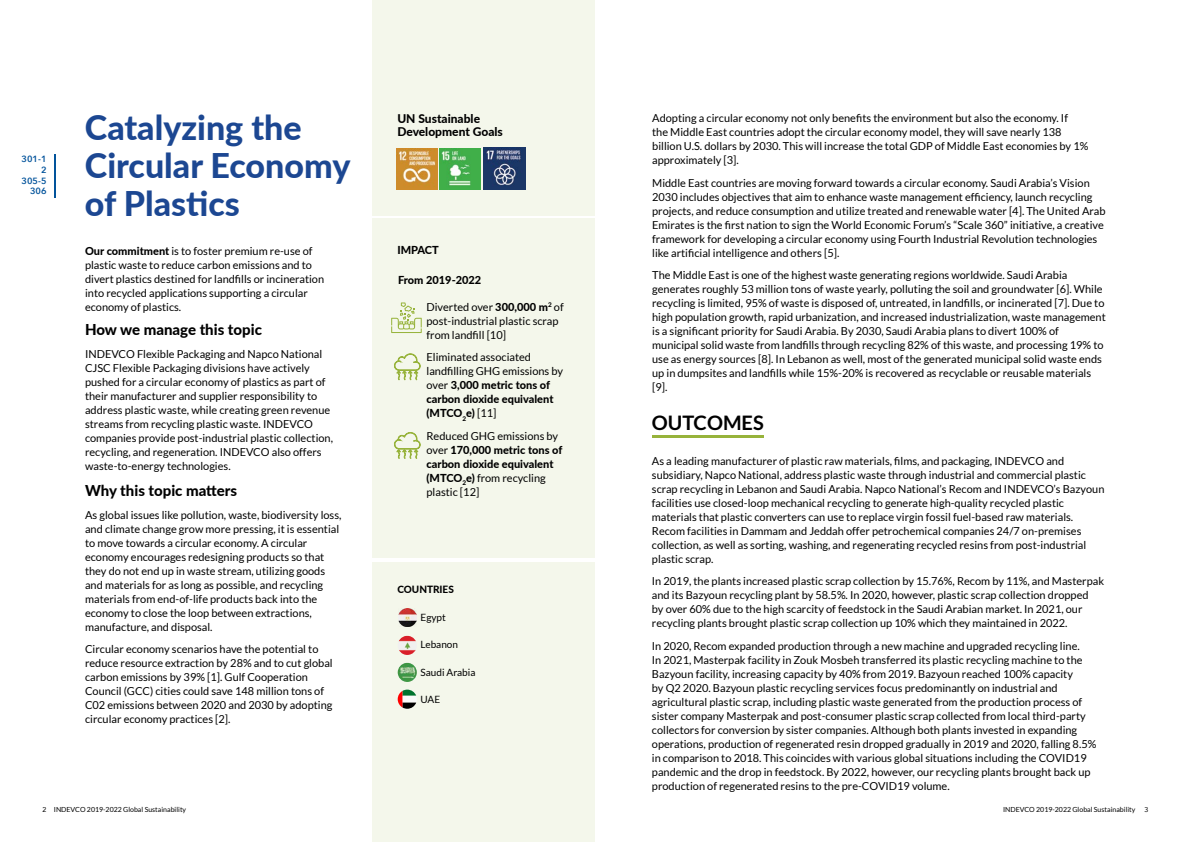
<style>
.page{position:relative;width:1191px;height:842px;background:#fff}
.page>*{position:absolute;margin:0;border:0;box-sizing:border-box;transform-origin:0 0}
.t1{font:800 34px/38px "Lato";color:#1c4792}
.t2{font:700 20px "Lato";color:#000}
.t3{font:800 15px "Lato";color:#000}
.t4{font:800 12px/13px "Lato";color:#000}
.t5{font:11px/14px "Lato";color:#000}
.t6{font:800 11px "Lato";color:#000}
.t7{font:10px "Lato";color:#000}
.t8{font:800 10px "Lato";color:#000}
.t9{font:600 9px/10.8px "Avenir Next";color:#02539b;text-align:right}
.t10{font:7px "Lato";color:#000}
.t11{font:7px "Avenir";color:#000}
.s1{font-weight:800}
.s2{font-family:"Avenir"}
</style>
<div class="page">
<div style="left:372px;top:218px;width:223px;height:340px;background:#f4f7eb"></div>
<div style="left:372px;top:0;width:223px;height:216px;background:#f4f7eb"></div>
<hr style="left:55px;top:155px;width:1px;height:43px;background:#02539b">
<img style="left:483px;top:148px;width:42px;height:42px">
<img style="left:396px;top:148px;width:41px;height:41px">
<img style="left:439px;top:148px;width:41px;height:41px">
<div style="left:372px;top:563px;width:223px;height:279px;background:#f4f7eb"></div>
<svg style="left:391px;top:302px;width:31px;height:31px"></svg>
<svg style="left:394px;top:353px;width:27px;height:28px"></svg>
<svg style="left:394px;top:432px;width:27px;height:27px"></svg>
<hr style="left:652px;top:435px;width:112px;height:3px;background:#97b33b">
<img style="left:398px;top:663px;width:19px;height:19px">
<img style="left:398px;top:636px;width:18px;height:19px">
<img style="left:398px;top:609px;width:18px;height:18px">
<svg style="left:398px;top:690px;width:19px;height:19px"></svg>
<p class="t9" style="left:22px;top:153px;width:26px">301-1<br>2<br>305-5<br>306</p>
<h1 class="t1" style="left:85px;top:107px;width:267px">Catalyzing the<br>Circular Economy of Plastics</h1>
<p class="t5" style="left:85px;top:243px;width:241px"><span class="s1">Our commitment</span> is to foster premium re-use of plastic waste to reduce carbon emissions and to divert plastics destined for landfills or incineration into recycled applications supporting a circular economy of plastics.</p>
<h3 class="t3" style="left:85px;top:318px;width:178px">How we manage this topic</h3>
<p class="t5" style="left:85px;top:346px;width:249px">INDEVCO Flexible Packaging and Napco National CJSC Flexible Packaging divisions have actively pushed for a circular economy of plastics as part of their manufacturer and supplier responsibility to address plastic waste, while creating green revenue streams from recycling plastic waste. INDEVCO companies provide post-industrial plastic collection, recycling, and regeneration. INDEVCO also offers waste-to-energy technologies.</p>
<h3 class="t3" style="left:85px;top:479px;width:154px">Why this topic matters</h3>
<p class="t5" style="left:85px;top:507px;width:258px">As global issues like pollution, waste, biodiversity loss, and climate change grow more pressing, it is essential to move towards a circular economy. A circular economy encourages redesigning products so that they do not end up in waste stream, utilizing goods and materials for as long as possible, and recycling materials from end-of-life products back into the economy to close the loop between extractions, manufacture, and disposal.</p>
<p class="t5" style="left:85px;top:642px;width:249px">Circular economy scenarios have the potential to reduce resource extraction by 28% and to cut global carbon emissions by 39% [1]. Gulf Cooperation Council (GCC) cities could save 148 million tons of C02 emissions between 2020 and 2030 by adopting circular economy practices [2].</p>
<p class="t4" style="left:397px;top:112px;width:107px">UN Sustainable<br>Development Goals</p>
<p class="t6" style="left:397px;top:242px;width:43px">IMPACT</p>
<p class="t6" style="left:398px;top:271px;width:85px">From 2019-2022</p>
<p class="t5" style="left:426px;top:299px;width:139px">Diverted over <span class="s1">300,000 m</span><sup>2</sup> of post-industrial plastic scrap from landfill [10]</p>
<p class="t5" style="left:426px;top:350px;width:138px">Eliminated associated landfilling GHG emissions by over <span class="s1">3,000 metric tons of carbon dioxide equivalent (MTCO</span><sub>2</sub><span class="s1">e)</span> [11]</p>
<p class="t5" style="left:426px;top:428px;width:137px">Reduced GHG emissions by over <span class="s1">170,000 metric tons of carbon dioxide equivalent (MTCO</span><sub>2</sub><span class="s1">e)</span> from recycling plastic [12]</p>
<p class="t8" style="left:397px;top:582px;width:58px">COUNTRIES</p>
<p class="t7" style="left:420px;top:611px;width:27px">Egypt</p>
<p class="t7" style="left:420px;top:639px;width:39px">Lebanon</p>
<p class="t7" style="left:420px;top:666px;width:56px">Saudi Arabia</p>
<p class="t7" style="left:420px;top:694px;width:21px">UAE</p>
<p class="t5" style="left:652px;top:111px;width:438px">Adopting a circular economy not only benefits the environment but also the economy. If<br>the Middle East countries adopt the circular economy model, they will save nearly 138 billion U.S. dollars by 2030. This will increase the total GDP of Middle East economies by 1% approximately [3].</p>
<p class="t5" style="left:652px;top:176px;width:455px">Middle East countries are moving forward towards a circular economy. Saudi Arabia’s Vision 2030 includes objectives that aim to enhance waste management efficiency, launch recycling projects, and reduce consumption and utilize treated and renewable water [4]. The United Arab Emirates is the first nation to sign the World Economic Forum’s “Scale 360” initiative, a creative framework for developing a circular economy using Fourth Industrial Revolution technologies like artificial intelligence and others [5].</p>
<p class="t5" style="left:652px;top:268px;width:455px">The Middle East is one of the highest waste generating regions worldwide. Saudi Arabia generates roughly 53 million tons of waste yearly, polluting the soil and groundwater [6]. While recycling is limited, 95% of waste is disposed of, untreated, in landfills, or incinerated [7]. Due to high population growth, rapid urbanization, and increased industrialization, waste management is a significant priority for Saudi Arabia. By 2030, Saudi Arabia plans to divert 100% of municipal solid waste from landfills through recycling 82% of this waste, and processing 19% to use as energy sources [8]. In Lebanon as well, most of the generated municipal solid waste ends up in dumpsites and landfills while 15%-20% is recovered as recyclable or reusable materials [9].</p>
<h2 class="t2" style="left:652px;top:411px;width:113px">OUTCOMES</h2>
<p class="t5" style="left:652px;top:453px;width:454px">As a leading manufacturer of plastic raw materials, films, and packaging, INDEVCO and subsidiary, Napco National, address plastic waste through industrial and commercial plastic scrap recycling in Lebanon and Saudi Arabia. Napco National’s Recom and INDEVCO’s Bazyoun facilities use closed-loop mechanical recycling to generate high-quality recycled plastic materials that plastic converters can use to replace virgin fossil fuel-based raw materials.<br>Recom facilities in Dammam and Jeddah offer petrochemical companies 24/7 on-premises collection, as well as sorting, washing, and regenerating recycled resins from post-industrial plastic scrap.</p>
<p class="t5" style="left:652px;top:574px;width:454px">In 2019, the plants increased plastic scrap collection by 15.76%, Recom by 11%, and Masterpak and its Bazyoun recycling plant by 58.5%. In 2020, however, plastic scrap collection dropped<br>by over 60% due to the high scarcity of feedstock in the Saudi Arabian market. In 2021, our recycling plants brought plastic scrap collection up 10% which they maintained in 2022.</p>
<p class="t5" style="left:652px;top:638px;width:446px">In 2020, Recom expanded production through a new machine and upgraded recycling line.<br>In 2021, Masterpak facility in Zouk Mosbeh transferred its plastic recycling machine to the Bazyoun facility, increasing capacity by 40% from 2019. Bazyoun reached 100% capacity<br>by Q2 2020. Bazyoun plastic recycling services focus predominantly on industrial and agricultural plastic scrap, including plastic waste generated from the production process of sister company Masterpak and post-consumer plastic scrap collected from local third-party collectors for conversion by sister companies. Although both plants invested in expanding operations, production of regenerated resin dropped gradually in 2019 and 2020, falling 8.5% in comparison to 2018. This coincides with various global situations including the COVID19 pandemic and the drop in feedstock. By 2022, however, our recycling plants brought back up production of regenerated resins to the pre-COVID19 volume.</p>
<p class="t10" style="left:42px;top:806px;width:145px"><span class="s2">2</span> INDEVCO 2019-2022 Global Sustainability</p>
<p class="t10" style="left:1003px;top:806px;width:134px">INDEVCO 2019-2022 Global Sustainability</p>
<p class="t11" style="left:1144px;top:804px;width:5px">3</p>
</div>
